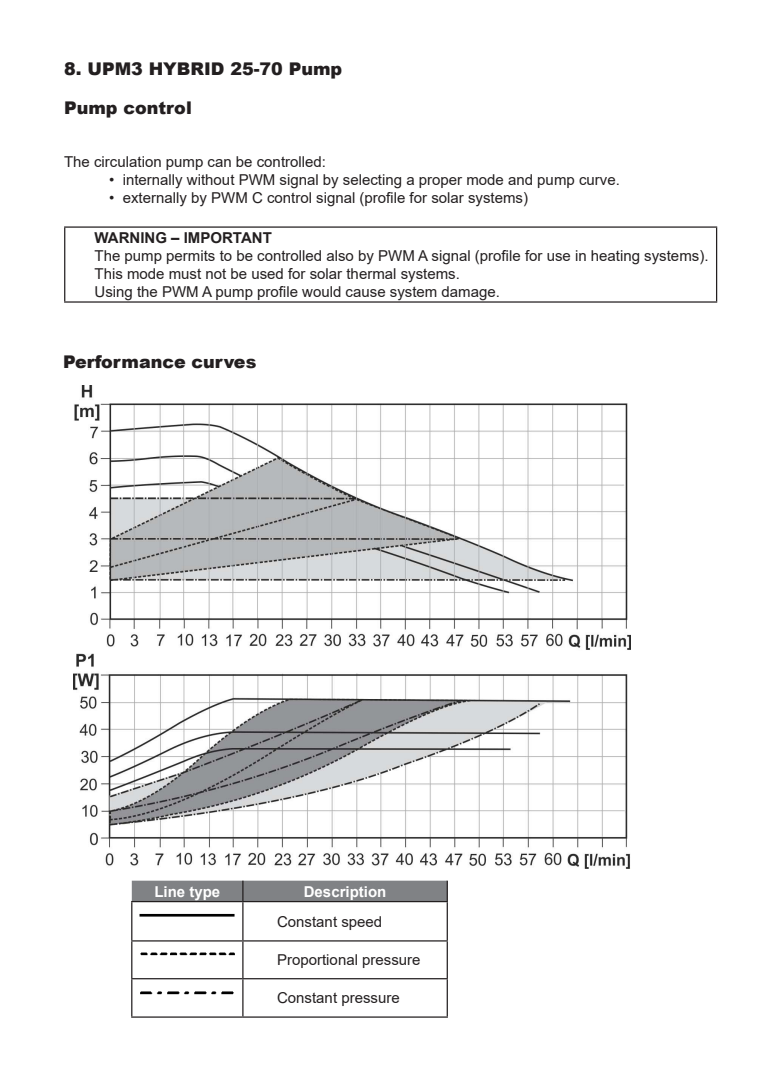
<style>
.page{position:relative;width:780px;height:1088px;background:#fff}
.page>*{position:absolute;margin:0;border:0;box-sizing:border-box;transform-origin:0 0}
.t1{font:900 17.5px "Arial";color:#231f20}
.t2{font:15px/18px "Arial";color:#231f20}
.t3{font:700 15px "Arial";color:#fff}
.t4{font:700 15px "Arial";color:#231f20}
</style>
<div class="page">
<div style="left:132px;top:881px;width:314px;height:20px;background:#808285"></div>
<hr style="left:446px;top:881px;width:2px;height:20px;background:#231f20">
<hr style="left:242px;top:902px;width:1px;height:38px;background:#231f20">
<hr style="left:131px;top:940px;width:112px;height:1px;background:#231f20">
<hr style="left:243px;top:940px;width:205px;height:1px;background:#231f20">
<hr style="left:242px;top:941px;width:1px;height:37px;background:#231f20">
<hr style="left:131px;top:978px;width:112px;height:1px;background:#231f20">
<hr style="left:243px;top:978px;width:205px;height:1px;background:#231f20">
<hr style="left:242px;top:979px;width:1px;height:37px;background:#231f20">
<hr style="left:131px;top:901px;width:112px;height:1px;background:#231f20">
<hr style="left:131px;top:902px;width:1px;height:38px;background:#231f20">
<hr style="left:243px;top:901px;width:205px;height:1px;background:#231f20">
<hr style="left:446px;top:902px;width:2px;height:38px;background:#231f20">
<hr style="left:131px;top:941px;width:1px;height:37px;background:#231f20">
<hr style="left:446px;top:941px;width:2px;height:37px;background:#231f20">
<hr style="left:131px;top:979px;width:1px;height:37px;background:#231f20">
<hr style="left:446px;top:979px;width:2px;height:37px;background:#231f20">
<hr style="left:131px;top:1016px;width:112px;height:2px;background:#231f20">
<hr style="left:243px;top:1016px;width:205px;height:2px;background:#231f20">
<img style="left:73px;top:386px;width:557px;height:482px">
<img style="left:140px;top:991px;width:94px;height:4px">
<img style="left:140px;top:952px;width:95px;height:4px">
<img style="left:139px;top:913px;width:96px;height:4px">
<hr style="left:64px;top:226px;width:653px;height:2px;background:#231f20">
<hr style="left:64px;top:228px;width:1px;height:73px;background:#231f20">
<hr style="left:716px;top:228px;width:1px;height:73px;background:#231f20">
<hr style="left:64px;top:301px;width:653px;height:2px;background:#231f20">
<p class="t1" style="left:64px;top:56px;width:280px">8. UPM3 HYBRID 25-70 Pump</p>
<p class="t1" style="left:64px;top:95px;width:129px">Pump control</p>
<p class="t2" style="left:64px;top:153px;width:263px">The circulation pump can be controlled:</p>
<p class="t2" style="left:109px;top:171px;width:512px">• internally without PWM signal by selecting a proper mode and pump curve.</p>
<p class="t2" style="left:109px;top:189px;width:420px">• externally by PWM C control signal (profile for solar systems)</p>
<p class="t4" style="left:95px;top:227px;width:179px">WARNING – IMPORTANT</p>
<p class="t2" style="left:95px;top:247px;width:615px">The pump permits to be controlled also by PWM A signal (profile for use in heating systems).<br>This mode must not be used for solar thermal systems.</p>
<p class="t2" style="left:95px;top:283px;width:407px">Using the PWM A pump profile would cause system damage.</p>
<p class="t1" style="left:63px;top:349px;width:195px">Performance curves</p>
<p class="t3" style="left:154px;top:881px;width:67px">Line type</p>
<p class="t3" style="left:304px;top:881px;width:84px">Description</p>
<p class="t2" style="left:277px;top:912px;width:107px">Constant speed</p>
<p class="t2" style="left:277px;top:951px;width:145px">Proportional pressure</p>
<p class="t2" style="left:277px;top:989px;width:124px">Constant pressure</p>
</div>
